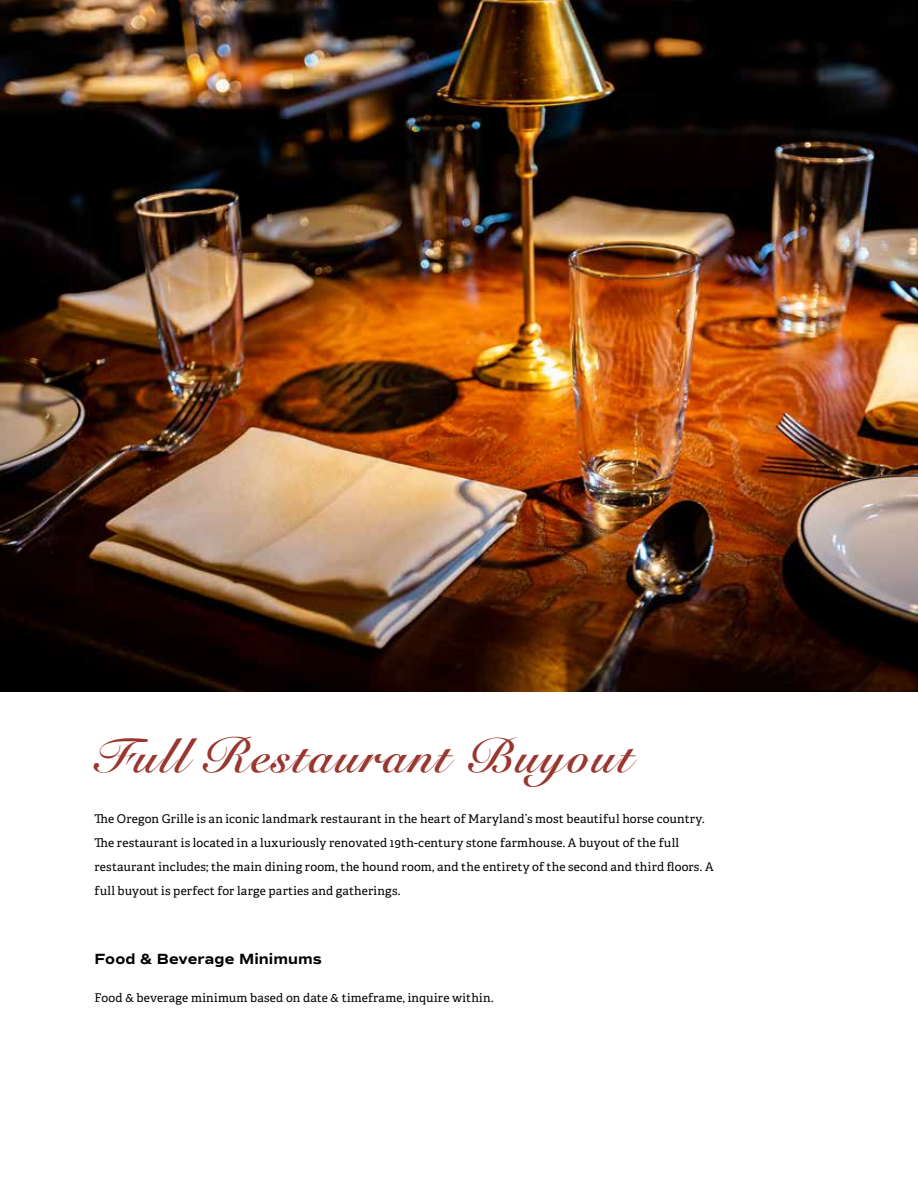
<style>
.page{position:relative;width:918px;height:1188px;background:#fff}
.page>*{position:absolute;margin:0;border:0;box-sizing:border-box;transform-origin:0 0}
.t1{font:700 48px "Snell Roundhand";letter-spacing:.05em;color:#99362f}
.t2{font:700 15px "Commuters Sans";letter-spacing:.005em;color:#000}
.t3{font:12px/24px "Adelle";letter-spacing:.015em;color:#000}
</style>
<div class="page">
<img style="left:0;top:0;width:918px;height:691px">
<h1 class="t1" style="left:94px;top:715px;width:539px">Full Restaurant Buyout</h1>
<p class="t3" style="left:94px;top:807px;width:621px">The Oregon Grille is an iconic landmark restaurant in the heart of Maryland’s most beautiful horse country.<br>The restaurant is located in a luxuriously renovated 19th-century stone farmhouse. A buyout of the full restaurant includes; the main dining room, the hound room, and the entirety of the second and third floors. A full buyout is perfect for large parties and gatherings.</p>
<p class="t2" style="left:94px;top:950px;width:229px">Food &amp; Beverage Minimums</p>
<p class="t3" style="left:94px;top:986px;width:401px">Food &amp; beverage minimum based on date &amp; timeframe, inquire within.</p>
</div>
